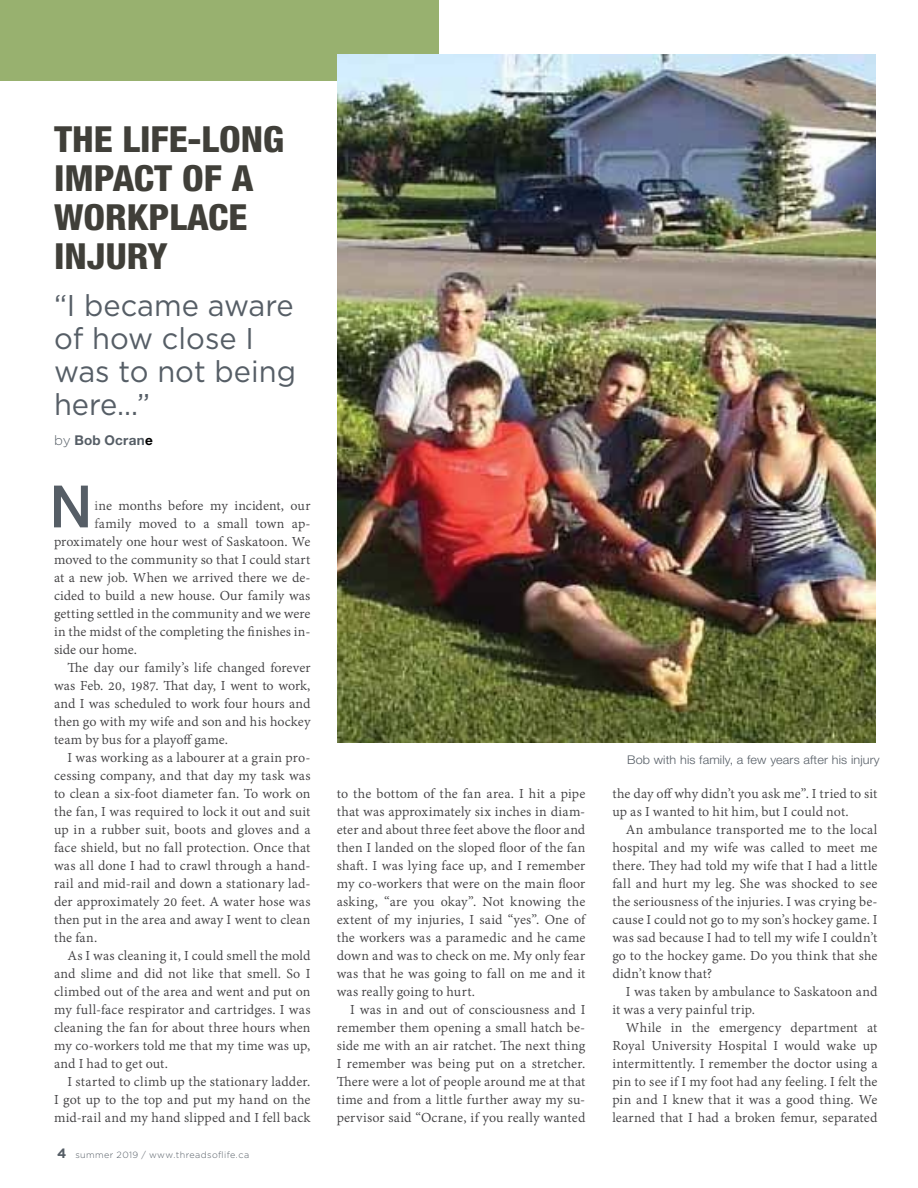
<style>
.page{position:relative;width:918px;height:1188px;background:#fff}
.page>*{position:absolute;margin:0;border:0;box-sizing:border-box;transform-origin:0 0}
.t1{font:800 condensed 36px/39px "Helvetica Neue";color:#403f39;scale:1.05 1}
.t2{font:30px/33px "Gotham";color:#565e66}
.t3{font:15px/18px "Adobe Devanagari";letter-spacing:.01em;color:#414042;text-align:justify}
.t4{font:700 13.5px "Helvetica Neue";letter-spacing:.02em;color:#565e66}
.t5{font:300 12px "Helvetica Neue";letter-spacing:.01em;color:#565e66;scale:1.05 1}
.t6{font:300 9px "Gotham";letter-spacing:.05em;color:#565e66}
.s1{font-family:"Gotham";font-weight:300}
.s2{color:#000}
.s3{font-weight:700;font-size:13.5px}
</style>
<div class="page">
<div style="left:0;top:0;width:438px;height:81px;background:#98b16f"></div>
<img style="left:338px;top:54px;width:538px;height:688px">
<svg style="left:54px;top:486px;width:34px;height:41px"></svg>
<h1 class="t1" style="left:54px;top:119px;width:221px">THE LIFE-LONG<br>IMPACT OF A<br>WORKPLACE<br>INJURY</h1>
<h2 class="t2" style="left:54px;top:289px;width:244px">“I became aware of how close I was to not being here…”</h2>
<p class="t4" style="left:54px;top:432px;width:100px"><span class="s1">by</span> Bob Ocran<span class="s2">e</span></p>
<p class="t3" style="left:95px;top:498px;width:217px">ine months before my incident, our</p>
<p class="t3" style="left:95px;top:516px;width:217px">family moved to a small town ap-</p>
<p class="t3" style="left:54px;top:534px;width:258px">proximately one hour west of Saskatoon. We</p>
<p class="t3" style="left:54px;top:552px;width:258px">moved to the community so that I could start</p>
<p class="t3" style="left:54px;top:570px;width:258px">at a new job. When we arrived there we de-</p>
<p class="t3" style="left:54px;top:588px;width:258px">cided to build a new house. Our family was</p>
<p class="t3" style="left:54px;top:606px;width:258px">getting settled in the community and we were</p>
<p class="t3" style="left:54px;top:624px;width:258px">in the midst of the completing the finishes in-</p>
<p class="t3" style="left:54px;top:642px;width:85px">side our home.</p>
<p class="t3" style="left:68px;top:660px;width:244px">The day our family’s life changed forever</p>
<p class="t3" style="left:54px;top:678px;width:258px">was Feb. 20, 1987. That day, I went to work,</p>
<p class="t3" style="left:54px;top:696px;width:258px">and I was scheduled to work four hours and</p>
<p class="t3" style="left:54px;top:714px;width:258px">then go with my wife and son and his hockey</p>
<p class="t3" style="left:54px;top:732px;width:175px">team by bus for a playoff game.</p>
<p class="t3" style="left:68px;top:750px;width:244px">I was working as a labourer at a grain pro-</p>
<p class="t3" style="left:54px;top:768px;width:258px">cessing company, and that day my task was</p>
<p class="t3" style="left:54px;top:786px;width:258px">to clean a six-foot diameter fan. To work on</p>
<p class="t3" style="left:54px;top:804px;width:258px">the fan, I was required to lock it out and suit</p>
<p class="t3" style="left:54px;top:822px;width:258px">up in a rubber suit, boots and gloves and a</p>
<p class="t3" style="left:54px;top:840px;width:258px">face shield, but no fall protection. Once that</p>
<p class="t3" style="left:54px;top:858px;width:258px">was all done I had to crawl through a hand-</p>
<p class="t3" style="left:54px;top:876px;width:258px">rail and mid-rail and down a stationary lad-</p>
<p class="t3" style="left:54px;top:894px;width:258px">der approximately 20 feet. A water hose was</p>
<p class="t3" style="left:54px;top:912px;width:258px">then put in the area and away I went to clean</p>
<p class="t3" style="left:54px;top:930px;width:45px">the fan.</p>
<p class="t3" style="left:68px;top:948px;width:244px">As I was cleaning it, I could smell the mold</p>
<p class="t3" style="left:54px;top:966px;width:258px">and slime and did not like that smell. So I</p>
<p class="t3" style="left:54px;top:984px;width:258px">climbed out of the area and went and put on</p>
<p class="t3" style="left:54px;top:1002px;width:258px">my full-face respirator and cartridges. I was</p>
<p class="t3" style="left:54px;top:1020px;width:258px">cleaning the fan for about three hours when</p>
<p class="t3" style="left:54px;top:1038px;width:258px">my co-workers told me that my time was up,</p>
<p class="t3" style="left:54px;top:1056px;width:115px">and I had to get out.</p>
<p class="t3" style="left:68px;top:1074px;width:245px">I started to climb up the stationary ladder.</p>
<p class="t3" style="left:54px;top:1092px;width:258px">I got up to the top and put my hand on the</p>
<p class="t3" style="left:54px;top:1110px;width:258px">mid-rail and my hand slipped and I fell back</p>
<p class="t6" style="left:57px;top:1149px;width:194px"><span class="s3">4</span> summer 2019 / www.threadsoflife.ca</p>
<p class="t3" style="left:337px;top:786px;width:250px">to the bottom of the fan area. I hit a pipe that was approximately six inches in diam&shy;eter and about three feet above the floor and then I landed on the sloped floor of the fan shaft. I was lying face up, and I remember my co-workers that were on the main floor asking, “are you okay”. Not knowing the extent of my injuries, I said “yes”. One of the workers was a paramedic and he came down and was to check on me. My only fear was that he was going to fall on me and it was really going to hurt.</p>
<p class="t3" style="left:337px;top:1002px;width:250px;text-indent:14px">I was in and out of consciousness and I remember them opening a small hatch be&shy;side me with an air ratchet. The next thing I remember was being put on a stretcher.<br>There were a lot of people around me at that time and from a little further away my su&shy;pervisor said “Ocrane, if you really wanted</p>
<p class="t5" style="left:627px;top:752px;width:242px">Bob with his family, a few years after his injury</p>
<p class="t3" style="left:612px;top:786px;width:267px">the day off why didn’t you ask me”. I tried to sit up as I wanted to hit him, but I could not.</p>
<p class="t3" style="left:612px;top:822px;width:267px;text-indent:14px">An ambulance transported me to the local hospital and my wife was called to meet me there. They had told my wife that I had a little fall and hurt my leg. She was shocked to see the seriousness of the injuries. I was crying be&shy;cause I could not go to my son’s hockey game. I was sad because I had to tell my wife I couldn’t go to the hockey game. Do you think that she didn’t know that?</p>
<p class="t3" style="left:612px;top:984px;width:267px;text-indent:14px">I was taken by ambulance to Saskatoon and it was a very painful trip.</p>
<p class="t3" style="left:612px;top:1020px;width:267px;text-indent:14px">While in the emergency department at Royal University Hospital I would wake up intermittently. I remember the doctor using a pin to see if I my foot had any feeling. I felt the pin and I knew that it was a good thing. We learned that I had a broken femur, separated</p>
</div>
